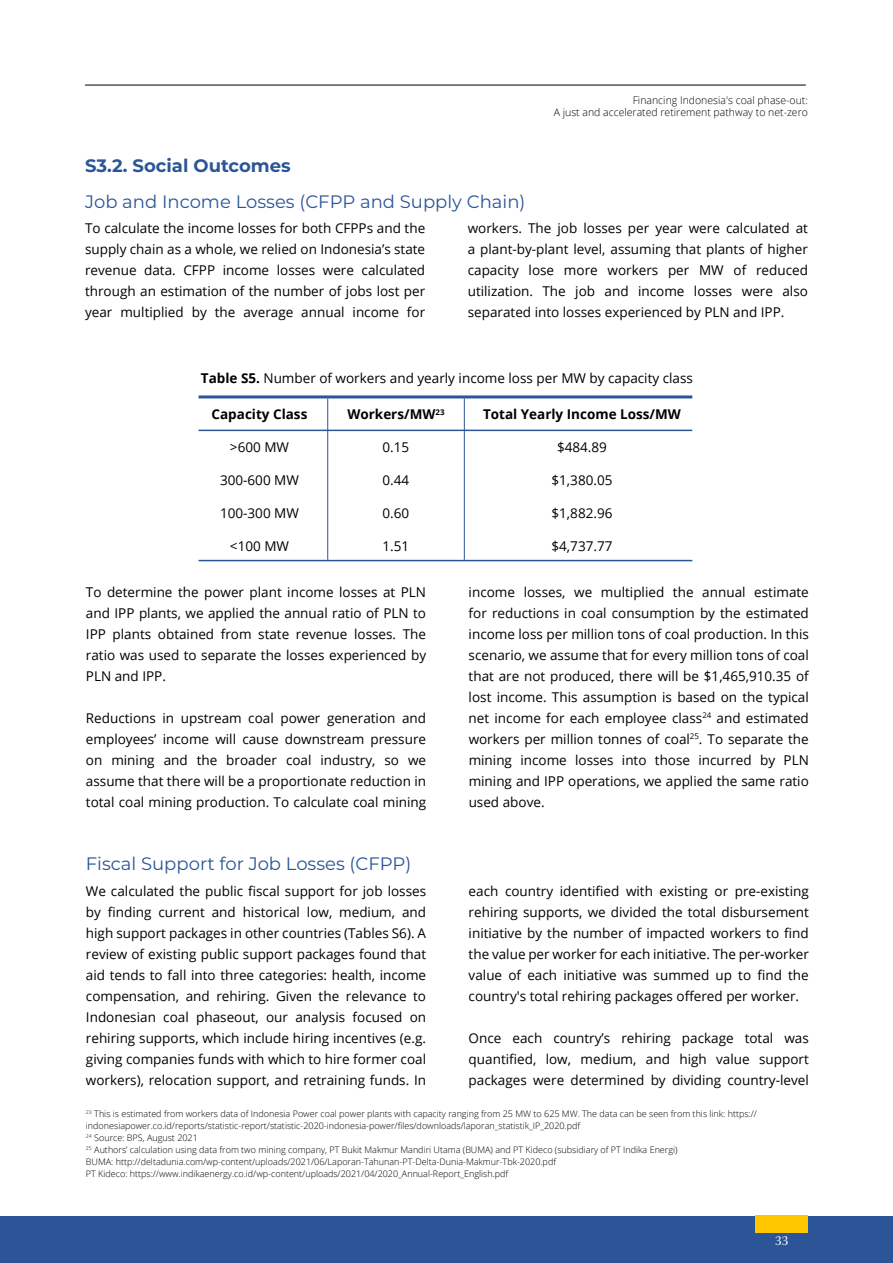
<style>
.page{position:relative;width:893px;height:1263px;background:#fff}
.page>*{position:absolute;margin:0;border:0;box-sizing:border-box;transform-origin:0 0}
.t1{font:18px "Montserrat";color:#2b5597}
.t2{font:700 18px "Montserrat";color:#2b5597}
.t3{font:13.5px/21px "Open Sans";color:#000;text-align:justify}
.t4{font:700 13.5px "Open Sans";color:#000}
.t5{font:13.5px "Warnock Pro Subh";color:#fff}
.t6{font:300 10.5px/12.6px "Open Sans";color:#000;text-align:right}
.t7{font:300 9px/12px "Open Sans";color:#000}
.s1{font-weight:700}
</style>
<div class="page">
<hr style="left:85px;top:85px;width:721px;height:1px;background:#000">
<div style="left:0;top:1216px;width:893px;height:47px;background:#2b5597"></div>
<div style="left:755px;top:1215px;width:53px;height:17px;background:#ffc700"></div>
<hr style="left:199px;top:395px;width:493px;height:3px;background:#2b5597">
<hr style="left:199px;top:560px;width:493px;height:1px;background:#2b5597">
<hr style="left:199px;top:430px;width:493px;height:1px;background:#2b5597">
<hr style="left:327px;top:399px;width:1px;height:161px;background:#2b5597">
<hr style="left:464px;top:399px;width:1px;height:161px;background:#2b5597">
<p class="t6" style="left:554px;top:93px;width:256px">Financing Indonesia's coal phase-out:<br>A just and accelerated retirement pathway to net-zero</p>
<h1 class="t2" style="left:85px;top:152px;width:207px">S3.2. Social Outcomes</h1>
<h1 class="t1" style="left:85px;top:189px;width:442px">Job and Income Losses (CFPP and Supply Chain)</h1>
<p class="t3" style="left:85px;top:217px;width:342px">To calculate the income losses for both CFPPs and the supply chain as a whole, we relied on Indonesia’s state revenue data. CFPP income losses were calculated through an estimation of the number of jobs lost per year multiplied by the average annual income for</p>
<p class="t3" style="left:468px;top:218px;width:342px">workers. The job losses per year were calculated at a plant-by-plant level, assuming that plants of higher capacity lose more workers per MW of reduced utilization. The job and income losses were also separated into losses experienced by PLN and IPP.</p>
<p class="t3" style="left:201px;top:367px;width:494px"><span class="s1">Table S5.</span> Number of workers and yearly income loss per MW by capacity class</p>
<p class="t4" style="left:212px;top:405px;width:97px">Capacity Class</p>
<p class="t3" style="left:230px;top:436px;width:61px">&gt;600 MW</p>
<p class="t3" style="left:220px;top:469px;width:80px">300-600 MW</p>
<p class="t3" style="left:220px;top:502px;width:80px">100-300 MW</p>
<p class="t3" style="left:230px;top:535px;width:61px">&lt;100 MW</p>
<p class="t4" style="left:347px;top:405px;width:99px">Workers/MW<sup>23</sup></p>
<p class="t3" style="left:383px;top:436px;width:28px">0.15</p>
<p class="t3" style="left:383px;top:469px;width:28px">0.44</p>
<p class="t3" style="left:383px;top:502px;width:28px">0.60</p>
<p class="t3" style="left:383px;top:535px;width:28px">1.51</p>
<p class="t3" style="left:86px;top:581px;width:342px">To determine the power plant income losses at PLN and IPP plants, we applied the annual ratio of PLN to IPP plants obtained from state revenue losses. The ratio was used to separate the losses experienced by PLN and IPP.</p>
<p class="t3" style="left:86px;top:707px;width:342px">Reductions in upstream coal power generation and employees’ income will cause downstream pressure on mining and the broader coal industry, so we assume that there will be a proportionate reduction in total coal mining production. To calculate coal mining</p>
<p class="t4" style="left:483px;top:405px;width:199px">Total Yearly Income Loss/MW</p>
<p class="t3" style="left:557px;top:436px;width:51px">$484.89</p>
<p class="t3" style="left:551px;top:469px;width:62px">$1,380.05</p>
<p class="t3" style="left:551px;top:502px;width:62px">$1,882.96</p>
<p class="t3" style="left:551px;top:535px;width:62px">$4,737.77</p>
<p class="t3" style="left:469px;top:581px;width:342px">income losses, we multiplied the annual estimate for reductions in coal consumption by the estimated income loss per million tons of coal production. In this scenario, we assume that for every million tons of coal that are not produced, there will be $1,465,910.35 of lost income. This assumption is based on the typical net income for each employee class<sup>24</sup> and estimated workers per million tonnes of coal<sup>25</sup>. To separate the mining income losses into those incurred by PLN mining and IPP operations, we applied the same ratio used above.</p>
<h1 class="t1" style="left:86px;top:851px;width:327px">Fiscal Support for Job Losses (CFPP)</h1>
<p class="t3" style="left:86px;top:880px;width:342px">We calculated the public fiscal support for job losses by finding current and historical low, medium, and high support packages in other countries (Tables S6). A review of existing public support packages found that aid tends to fall into three categories: health, income compensation, and rehiring. Given the relevance to Indonesian coal phaseout, our analysis focused on rehiring supports, which include hiring incentives (e.g. giving companies funds with which to hire former coal workers), relocation support, and retraining funds. In</p>
<p class="t3" style="left:469px;top:880px;width:342px">each country identified with existing or pre-existing rehiring supports, we divided the total disbursement initiative by the number of impacted workers to find the value per worker for each initiative. The per-worker value of each initiative was summed up to find the country's total rehiring packages offered per worker.</p>
<p class="t3" style="left:469px;top:1027px;width:342px">Once each country’s rehiring package total was quantified, low, medium, and high value support packages were determined by dividing country-level</p>
<p class="t7" style="left:86px;top:1107px;width:672px"><sup>23</sup> This is estimated from workers data of Indonesia Power coal power plants with capacity ranging from 25 MW to 625 MW. The data can be seen from this link: https:// indonesiapower.co.id/reports/statistic-report/statistic-2020-indonesia-power/files/downloads/laporan_statistik_IP_2020.pdf<br><sup>24</sup> Source: BPS, August 2021<br><sup>25</sup> Authors’ calculation using data from two mining company, PT Bukit Makmur Mandiri Utama (BUMA) and PT Kideco (subsidiary of PT Indika Energi)<br>BUMA: http://deltadunia.com/wp-content/uploads/2021/06/Laporan-Tahunan-PT-Delta-Dunia-Makmur-Tbk-2020.pdf<br>PT Kideco: https://www.indikaenergy.co.id/wp-content/uploads/2021/04/2020_Annual-Report_English.pdf</p>
<p class="t5" style="left:775px;top:1233px;width:15px">33</p>
</div>
